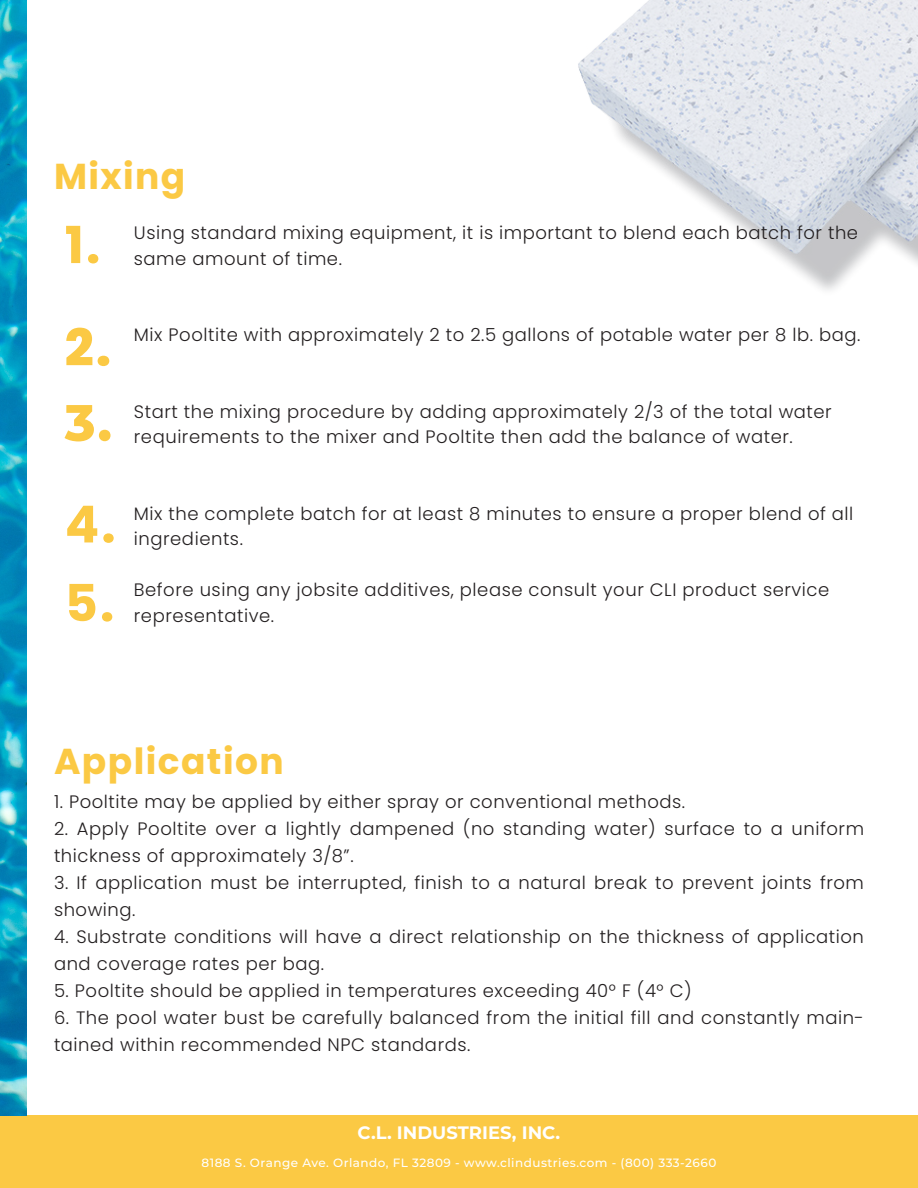
<style>
.page{position:relative;width:918px;height:1188px;background:#fff}
.page>*{position:absolute;margin:0;border:0;box-sizing:border-box;transform-origin:0 0}
.t1{font:700 51px "Poppins";color:#fbc944}
.t2{font:800 51px "Poppins";color:#fbc944}
.t3{font:800 51px "Montserrat";color:#fbc944}
.t4{font:700 36px "Poppins";letter-spacing:.04em;color:#fbc944}
.t5{font:300 18px/27px "Poppins";letter-spacing:.03em;color:#231f20}
.t6{font:700 18px "Montserrat";color:#fff}
.t7{font:500 12px "Montserrat";letter-spacing:.04em;color:#fff}
</style>
<div class="page">
<img style="left:578px;top:0;width:340px;height:290px">
<div style="left:0;top:1115px;width:918px;height:73px;background:#fbc944"></div>
<img style="left:0;top:0;width:27px;height:1115px">
<p class="t4" style="left:54px;top:156px;width:133px">Mixing</p>
<p class="t5" style="left:134px;top:220px;width:726px;line-height:25.5px">Using standard mixing equipment, it is important to blend each batch for the same amount of time.</p>
<p class="t1" style="left:65px;top:216px;width:37px">1.</p>
<p class="t2" style="left:65px;top:318px;width:48px">2.</p>
<p class="t3" style="left:65px;top:385px;width:49px">3.</p>
<p class="t5" style="left:134px;top:322px;width:728px">Mix Pooltite with approximately 2 to 2.5 gallons of potable water per 8 lb. bag.</p>
<p class="t5" style="left:134px;top:399px;width:699px;line-height:25.5px">Start the mixing procedure by adding approximately 2/3 of the total water requirements to the mixer and Pooltite then add the balance of water.</p>
<p class="t1" style="left:65px;top:495px;width:52px">4.</p>
<p class="t1" style="left:65px;top:574px;width:51px">5.</p>
<p class="t5" style="left:134px;top:501px;width:721px;line-height:25.5px">Mix the complete batch for at least 8 minutes to ensure a proper blend of all ingredients.</p>
<p class="t5" style="left:134px;top:577px;width:697px;line-height:25.5px">Before using any jobsite additives, please consult your CLI product service representative.</p>
<p class="t4" style="left:54px;top:741px;width:231px">Application</p>
<p class="t5" style="left:54px;top:788px;width:633px">1. Pooltite may be applied by either spray or conventional methods.</p>
<p class="t5" style="left:54px;top:815px;width:812px">2. Apply Pooltite over a lightly dampened (no standing water) surface to a uniform thickness of approximately 3/8”.</p>
<p class="t5" style="left:54px;top:869px;width:811px">3. If application must be interrupted, finish to a natural break to prevent joints from showing.</p>
<p class="t5" style="left:54px;top:923px;width:812px">4. Substrate conditions will have a direct relationship on the thickness of application and coverage rates per bag.</p>
<p class="t5" style="left:54px;top:977px;width:639px">5. Pooltite should be applied in temperatures exceeding 40° F (4° C)</p>
<p class="t5" style="left:54px;top:1004px;width:811px">6. The pool water bust be carefully balanced from the initial fill and constantly main&shy;tained within recommended NPC standards.</p>
<p class="t6" style="left:358px;top:1120px;width:204px">C.L. INDUSTRIES, INC.</p>
<p class="t7" style="left:202px;top:1155px;width:516px">8188 S. Orange Ave. Orlando, FL 32809 - www.clindustries.com - (800) 333-2660</p>
</div>
